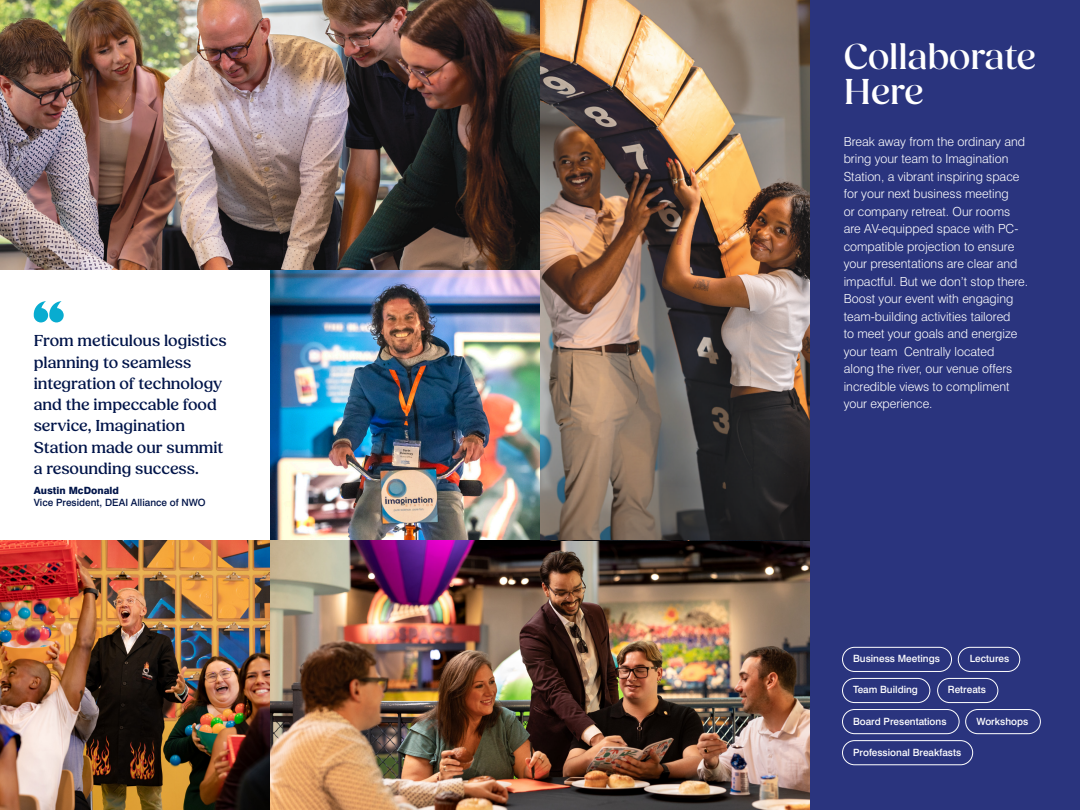
<style>
.page{position:relative;width:1080px;height:810px;background:#fff}
.page>*{position:absolute;margin:0;border:0;box-sizing:border-box;transform-origin:0 0}
.t1{font:500 36.88px/35px "Fields Display";color:#fff}
.t2{font:500 16.25px/21.2px "Fields";color:#001449}
.t3{font:300 12.5px/17.5px "Swiss 721";color:#fff}
.t4{font:500 10px "Swiss 721";color:#fff}
.t5{font:500 10px/12px "Swiss 721";color:#001449}
.s1{font-weight:800}
</style>
<div class="page">
<img style="left:270px;top:540px;width:540px;height:270px">
<img style="left:0;top:540px;width:270px;height:270px">
<div style="left:810px;top:0;width:270px;height:810px;background:#2a347e"></div>
<img style="left:0;top:0;width:540px;height:270px">
<svg style="left:34px;top:301px;width:30px;height:21px"></svg>
<div style="left:842px;top:678px;width:88px;height:25px;border:1px solid #fff;border-radius:12px"></div>
<div style="left:937px;top:678px;width:61px;height:25px;border:1px solid #fff;border-radius:12px"></div>
<div style="left:842px;top:709px;width:117px;height:25px;border:1px solid #fff;border-radius:12px"></div>
<div style="left:965px;top:709px;width:76px;height:25px;border:1px solid #fff;border-radius:12px"></div>
<div style="left:842px;top:647px;width:110px;height:25px;border:1px solid #fff;border-radius:12px"></div>
<div style="left:958px;top:647px;width:62px;height:25px;border:1px solid #fff;border-radius:12px"></div>
<div style="left:842px;top:740px;width:131px;height:25px;border:1px solid #fff;border-radius:12px"></div>
<img style="left:540px;top:0;width:270px;height:540px">
<img style="left:270px;top:270px;width:270px;height:270px">
<p class="t2" style="left:34px;top:331px;width:194px">From meticulous logistics planning to seamless integration of technology and the impeccable food service, Imagination<br>Station made our summit a resounding success.</p>
<p class="t5" style="left:34px;top:485px;width:173px"><span class="s1">Austin McDonald<br></span>Vice President, DEAI Alliance of NWO</p>
<p class="t1" style="left:844px;top:40px;width:194px">Collaborate<br>Here</p>
<p class="t3" style="left:844px;top:132px;width:186px">Break away from the ordinary and bring your team to Imagination<br>Station, a vibrant inspiring space for your next business meeting<br>or company retreat. Our rooms are AV-equipped space with PC&shy;compatible projection to ensure your presentations are clear and impactful. But we don’t stop there.<br>Boost your event with engaging team-building activities tailored<br>to meet your goals and energize your team Centrally located<br>along the river, our venue offers incredible views to compliment your experience.</p>
<p class="t4" style="left:853px;top:653px;width:88px">Business Meetings</p>
<p class="t4" style="left:970px;top:653px;width:41px">Lectures</p>
<p class="t4" style="left:853px;top:684px;width:66px">Team Building</p>
<p class="t4" style="left:948px;top:684px;width:40px">Retreats</p>
<p class="t4" style="left:853px;top:715px;width:95px">Board Presentations</p>
<p class="t4" style="left:976px;top:715px;width:53px">Workshops</p>
<p class="t4" style="left:853px;top:746px;width:110px">Professional Breakfasts</p>
</div>
